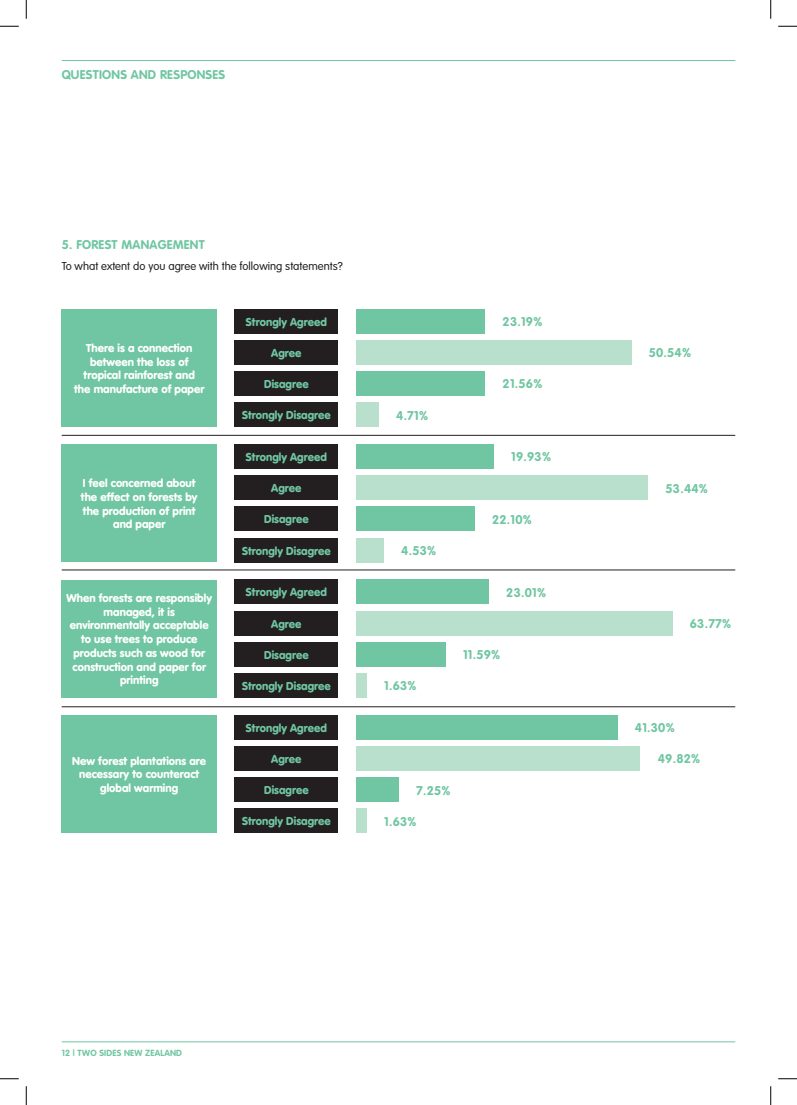
<style>
.page{position:relative;width:797px;height:1105px;background:#fff}
.page>*{position:absolute;margin:0;border:0;box-sizing:border-box;transform-origin:0 0}
.t1{font:700 12.5px "VAG Rounded";letter-spacing:.02em;color:#70c6a2}
.t2{font:900 11.25px/13.8px "VAG Rounded";letter-spacing:.005em;color:#fff;text-align:center}
.t3{font:900 11.25px "VAG Rounded";letter-spacing:.005em;color:#70c6a2}
.t4{font:300 11.25px "VAG Rounded";letter-spacing:.005em;color:#231f20}
.t5{font:700 8.75px "VAG Rounded";letter-spacing:.02em;color:#70c6a2}
</style>
<div class="page">
<hr style="left:62px;top:1041px;width:673px;height:1px;background:#70c6a2">
<hr style="left:62px;top:60px;width:673px;height:1px;background:#70c6a2">
<div style="left:234px;top:309px;width:104px;height:24px;background:#231f20"></div>
<div style="left:234px;top:444px;width:104px;height:25px;background:#231f20"></div>
<div style="left:234px;top:580px;width:104px;height:24px;background:#231f20"></div>
<div style="left:234px;top:715px;width:104px;height:24px;background:#231f20"></div>
<div style="left:234px;top:340px;width:104px;height:24px;background:#231f20"></div>
<div style="left:234px;top:476px;width:104px;height:24px;background:#231f20"></div>
<div style="left:234px;top:611px;width:104px;height:24px;background:#231f20"></div>
<div style="left:234px;top:746px;width:104px;height:24px;background:#231f20"></div>
<div style="left:234px;top:372px;width:104px;height:24px;background:#231f20"></div>
<div style="left:234px;top:507px;width:104px;height:24px;background:#231f20"></div>
<div style="left:234px;top:642px;width:104px;height:24px;background:#231f20"></div>
<div style="left:234px;top:778px;width:104px;height:24px;background:#231f20"></div>
<div style="left:234px;top:403px;width:104px;height:24px;background:#231f20"></div>
<div style="left:234px;top:538px;width:104px;height:24px;background:#231f20"></div>
<div style="left:234px;top:673px;width:104px;height:24px;background:#231f20"></div>
<div style="left:234px;top:809px;width:104px;height:24px;background:#231f20"></div>
<div style="left:62px;top:309px;width:155px;height:118px;background:#70c6a2"></div>
<div style="left:62px;top:445px;width:155px;height:117px;background:#70c6a2"></div>
<div style="left:62px;top:580px;width:155px;height:117px;background:#70c6a2"></div>
<div style="left:62px;top:715px;width:155px;height:118px;background:#70c6a2"></div>
<div style="left:356px;top:309px;width:129px;height:24px;background:#70c6a2"></div>
<div style="left:356px;top:444px;width:137px;height:25px;background:#70c6a2"></div>
<div style="left:356px;top:580px;width:132px;height:24px;background:#70c6a2"></div>
<div style="left:356px;top:715px;width:261px;height:24px;background:#70c6a2"></div>
<div style="left:356px;top:340px;width:275px;height:24px;background:#b9e0cc"></div>
<div style="left:356px;top:476px;width:292px;height:24px;background:#b9e0cc"></div>
<div style="left:356px;top:611px;width:316px;height:24px;background:#b9e0cc"></div>
<div style="left:356px;top:746px;width:283px;height:24px;background:#b9e0cc"></div>
<div style="left:356px;top:372px;width:129px;height:24px;background:#70c6a2"></div>
<div style="left:356px;top:507px;width:118px;height:24px;background:#70c6a2"></div>
<div style="left:356px;top:642px;width:89px;height:24px;background:#70c6a2"></div>
<div style="left:356px;top:778px;width:42px;height:24px;background:#70c6a2"></div>
<div style="left:356px;top:403px;width:22px;height:24px;background:#b9e0cc"></div>
<div style="left:356px;top:538px;width:27px;height:24px;background:#b9e0cc"></div>
<div style="left:356px;top:673px;width:10px;height:24px;background:#b9e0cc"></div>
<div style="left:356px;top:809px;width:10px;height:24px;background:#b9e0cc"></div>
<hr style="left:62px;top:435px;width:673px;height:1px;background:#231f20">
<hr style="left:62px;top:570px;width:673px;height:1px;background:#231f20">
<hr style="left:62px;top:706px;width:673px;height:1px;background:#231f20">
<svg style="left:0;top:25px;width:19px;height:2px"></svg>
<svg style="left:778px;top:25px;width:19px;height:2px"></svg>
<svg style="left:0;top:1078px;width:19px;height:1px"></svg>
<svg style="left:778px;top:1078px;width:19px;height:1px"></svg>
<svg style="left:25px;top:0;width:2px;height:19px"></svg>
<svg style="left:25px;top:1086px;width:2px;height:19px"></svg>
<svg style="left:770px;top:0;width:1px;height:19px"></svg>
<svg style="left:770px;top:1086px;width:1px;height:19px"></svg>
<p class="t1" style="left:62px;top:67px;width:165px">QUESTIONS AND RESPONSES</p>
<p class="t1" style="left:62px;top:238px;width:145px">5. FOREST MANAGEMENT</p>
<p class="t4" style="left:62px;top:260px;width:282px">To what extent do you agree with the following statements?</p>
<p class="t3" style="left:246px;top:315px;width:82px">Strongly Agreed</p>
<p class="t1" style="left:502px;top:314px;width:41px">23.19%</p>
<p class="t2" style="left:74px;top:341px;width:132px">There is a connection between the loss of tropical rainforest and the manufacture of paper</p>
<p class="t3" style="left:271px;top:346px;width:32px">Agree</p>
<p class="t3" style="left:264px;top:377px;width:46px">Disagree</p>
<p class="t1" style="left:502px;top:377px;width:41px">21.56%</p>
<p class="t1" style="left:648px;top:346px;width:44px">50.54%</p>
<p class="t3" style="left:242px;top:408px;width:90px">Strongly Disagree</p>
<p class="t1" style="left:396px;top:408px;width:33px">4.71%</p>
<p class="t3" style="left:246px;top:450px;width:82px">Strongly Agreed</p>
<p class="t1" style="left:511px;top:450px;width:41px">19.93%</p>
<p class="t2" style="left:81px;top:476px;width:118px">I feel concerned about the effect on forests by the production of print and paper</p>
<p class="t3" style="left:271px;top:481px;width:32px">Agree</p>
<p class="t3" style="left:264px;top:513px;width:46px">Disagree</p>
<p class="t1" style="left:492px;top:512px;width:41px">22.10%</p>
<p class="t1" style="left:665px;top:481px;width:44px">53.44%</p>
<p class="t3" style="left:242px;top:544px;width:90px">Strongly Disagree</p>
<p class="t1" style="left:401px;top:543px;width:36px">4.53%</p>
<p class="t2" style="left:67px;top:591px;width:147px">When forests are responsibly managed, it is environmentally acceptable to use trees to produce products such as wood for construction and paper for printing</p>
<p class="t3" style="left:246px;top:586px;width:82px">Strongly Agreed</p>
<p class="t3" style="left:271px;top:617px;width:32px">Agree</p>
<p class="t3" style="left:264px;top:648px;width:46px">Disagree</p>
<p class="t3" style="left:242px;top:679px;width:90px">Strongly Disagree</p>
<p class="t1" style="left:384px;top:679px;width:34px">1.63%</p>
<p class="t1" style="left:506px;top:585px;width:41px">23.01%</p>
<p class="t1" style="left:463px;top:647px;width:39px">11.59%</p>
<p class="t1" style="left:690px;top:616px;width:43px">63.77%</p>
<p class="t3" style="left:246px;top:721px;width:82px">Strongly Agreed</p>
<p class="t1" style="left:635px;top:720px;width:41px">41.30%</p>
<p class="t2" style="left:72px;top:754px;width:135px">New forest plantations are necessary to counteract global warming</p>
<p class="t3" style="left:271px;top:752px;width:32px">Agree</p>
<p class="t3" style="left:264px;top:783px;width:46px">Disagree</p>
<p class="t1" style="left:416px;top:783px;width:36px">7.25%</p>
<p class="t1" style="left:658px;top:752px;width:44px">49.82%</p>
<p class="t3" style="left:242px;top:814px;width:90px">Strongly Disagree</p>
<p class="t1" style="left:384px;top:814px;width:34px">1.63%</p>
<p class="t5" style="left:62px;top:1048px;width:122px">12 | TWO SIDES NEW ZEALAND</p>
</div>
